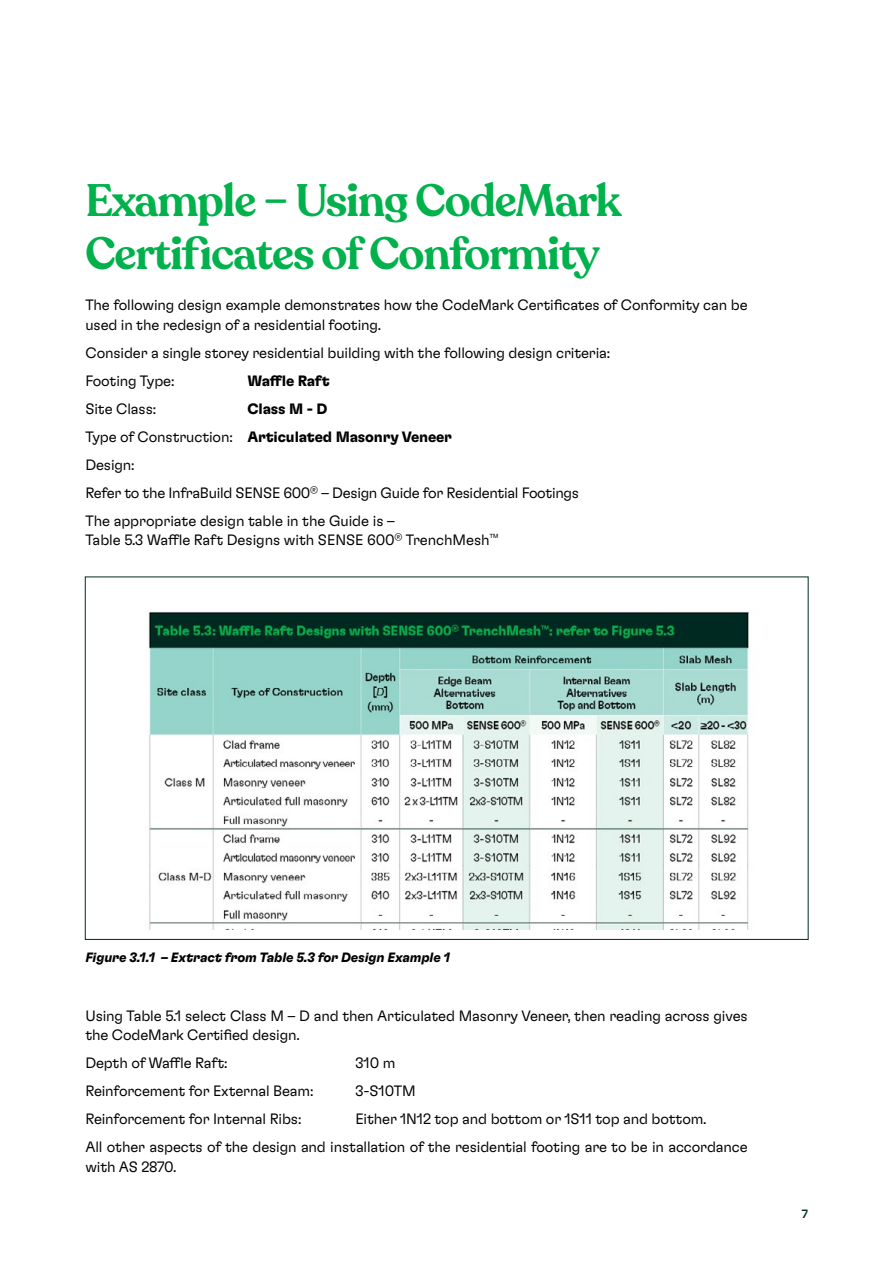
<style>
.page{position:relative;width:893px;height:1263px;background:#fff}
.page>*{position:absolute;margin:0;border:0;box-sizing:border-box;transform-origin:0 0}
.t1{font:600 45px/52.5px "Recoleta";letter-spacing:-.025em;color:#00b14c}
.t2{font:300 15px/28px "GT Flexa";letter-spacing:-.01em;color:#000}
.t3{font:700 15px "GT Flexa";letter-spacing:-.02em;color:#000}
.t4{font:italic 700 13.5px "GT Flexa";letter-spacing:-.01em;color:#000}
.t5{font:500 12px "GT Flexa";color:#002a22}
.s1{font-weight:700}
</style>
<div class="page">
<img style="left:148px;top:612px;width:601px;height:318px">
<h1 class="t1" style="left:85px;top:176px;width:537px">Example – Using CodeMark<br>Certificates of Conformity</h1>
<p class="t2" style="left:85px;top:295px;width:664px;line-height:19.5px">The following design example demonstrates how the CodeMark Certificates of Conformity can be used in the redesign of a residential footing.</p>
<p class="t2" style="left:85px;top:338px;width:526px">Consider a single storey residential building with the following design criteria:<br>Footing Type:</p>
<p class="t3" style="left:247px;top:371px;width:84px">Waffle Raft</p>
<p class="t2" style="left:85px;top:394px;width:495px;text-indent:162px"><span class="s1">Class M - D<br></span>Type of Construction: <span class="s1">Articulated Masonry Veneer<br></span>Design:<br>Refer to the InfraBuild SENSE 600<sup>®</sup> – Design Guide for Residential Footings The appropriate design table in the Guide is –</p>
<p class="t2" style="left:85px;top:526px;width:415px">Table 5.3 Waffle Raft Designs with SENSE 600<sup>®</sup> TrenchMesh<sup>™</sup></p>
<p class="t2" style="left:85px;top:394px;width:72px">Site Class:</p>
<p class="t4" style="left:85px;top:949px;width:366px">Figure 3.1.1 – Extract from Table 5.3 for Design Example 1</p>
<p class="t2" style="left:85px;top:1005px;width:664px;line-height:19.5px">Using Table 5.1 select Class M – D and then Articulated Masonry Veneer, then reading across gives the CodeMark Certified design.</p>
<p class="t2" style="left:85px;top:1048px;width:144px">Depth of Waffle Raft:</p>
<p class="t2" style="left:355px;top:1048px;width:41px">310 m</p>
<p class="t2" style="left:85px;top:1076px;width:229px">Reinforcement for External Beam:</p>
<p class="t2" style="left:355px;top:1076px;width:62px">3-S10TM</p>
<p class="t2" style="left:85px;top:1104px;width:217px">Reinforcement for Internal Ribs:</p>
<p class="t2" style="left:85px;top:1104px;width:664px;text-indent:270px">Either 1N12 top and bottom or 1S11 top and bottom.<br>All other aspects of the design and installation of the residential footing are to be in accordance</p>
<p class="t2" style="left:85px;top:1152px;width:93px">with AS 2870.</p>
<p class="t5" style="left:802px;top:1206px;width:8px">7</p>
</div>
